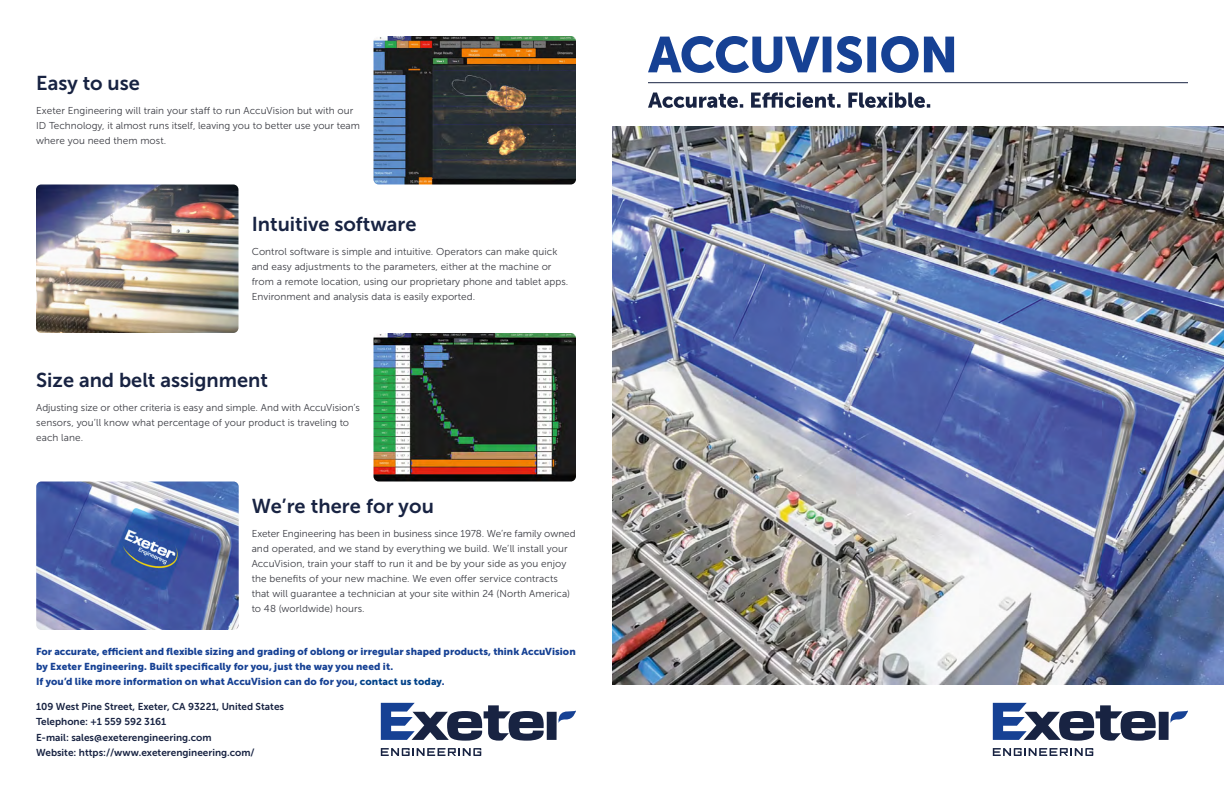
<style>
.page{position:relative;width:1224px;height:792px;background:#fff}
.page>*{position:absolute;margin:0;border:0;box-sizing:border-box;transform-origin:0 0}
.t1{font:20px "Museo Sans 700";color:#182342}
.t2{font:10px/15px "Museo Sans 300";letter-spacing:.005em;color:#3b3c43}
.t3{font:10px/14.9px "Museo Sans 900";letter-spacing:.005em;color:#164194}
.t4{font:10px/15.4px "Museo Sans 700";color:#182342}
.s1{color:#004289}
</style>
<div class="page">
<img style="left:612px;top:126px;width:612px;height:559px">
<hr style="left:648px;top:82px;width:540px;height:1px;background:#182342">
<svg style="left:648px;top:36px;width:306px;height:37px"></svg>
<svg style="left:648px;top:92px;width:282px;height:16px"></svg>
<svg style="left:993px;top:748px;width:100px;height:8px"></svg>
<div style="left:1159px;top:712px;width:10px;height:28px;background:#182342"></div>
<svg style="left:993px;top:703px;width:163px;height:38px"></svg>
<svg style="left:1170px;top:711px;width:18px;height:12px"></svg>
<svg style="left:381px;top:748px;width:100px;height:8px"></svg>
<div style="left:547px;top:712px;width:10px;height:28px;background:#182342"></div>
<svg style="left:381px;top:703px;width:163px;height:38px"></svg>
<svg style="left:558px;top:711px;width:18px;height:12px"></svg>
<img style="left:374px;top:333px;width:202px;height:149px">
<img style="left:374px;top:36px;width:202px;height:148px">
<img style="left:36px;top:482px;width:203px;height:148px">
<img style="left:36px;top:184px;width:202px;height:149px">
<h1 class="t1" style="left:36px;top:72px;width:105px">Easy to use</h1>
<p class="t2" style="left:36px;top:103px;width:325px">Exeter Engineering will train your staff to run AccuVision but with our<br>ID Technology, it almost runs itself, leaving you to better use your team where you need them most.</p>
<h1 class="t1" style="left:252px;top:213px;width:166px">Intuitive software</h1>
<p class="t2" style="left:252px;top:244px;width:318px">Control software is simple and intuitive. Operators can make quick and easy adjustments to the parameters, either at the machine or from a remote location, using our proprietary phone and tablet apps.<br>Environment and analysis data is easily exported.</p>
<h1 class="t1" style="left:36px;top:369px;width:233px">Size and belt assignment</h1>
<p class="t2" style="left:36px;top:400px;width:325px">Adjusting size or other criteria is easy and simple. And with AccuVision’s sensors, you’ll know what percentage of your product is traveling to each lane.</p>
<h1 class="t1" style="left:252px;top:495px;width:184px">We’re there for you</h1>
<p class="t2" style="left:252px;top:526px;width:326px">Exeter Engineering has been in business since 1978. We’re family owned and operated, and we stand by everything we build. We’ll install your AccuVision, train your staff to run it and be by your side as you enjoy the benefits of your new machine. We even offer service contracts that will guarantee a technician at your site within 24 (North America) to 48 (worldwide) hours.</p>
<p class="t3" style="left:36px;top:644px;width:541px">For accurate, efficient and flexible sizing and grading of oblong or irregular shaped products, think AccuVision by Exeter Engineering. Built specifically for you, just the way you need it.<br>If you’d like more information on what AccuVision can do for you, <span class="s1">contact us today</span>.</p>
<p class="t4" style="left:36px;top:699px;width:250px">109 West Pine Street, Exeter, CA 93221, United States Telephone: +1 559 592 3161<br>E-mail: sales@exeterengineering.com<br>Website: https://www.exeterengineering.com/</p>
</div>
